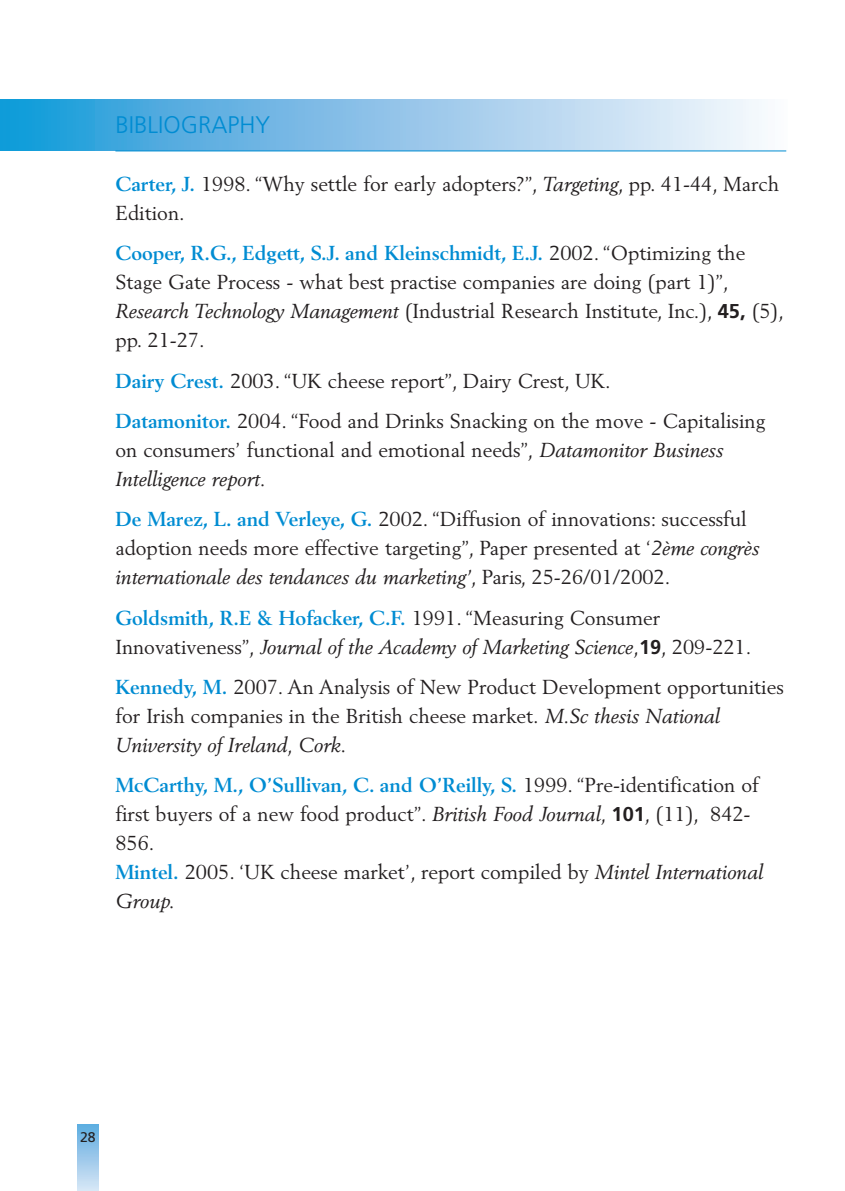
<style>
.page{position:relative;width:845px;height:1191px;background:#fff}
.page>*{position:absolute;margin:0;border:0;box-sizing:border-box;transform-origin:0 0}
.t1{font:300 24px "Frutiger";color:#008cd2}
.t2{font:20px/29px "Berling";color:#231f20}
.t3{font:14px "Frutiger";color:#231f20}
.s1{font-weight:700;color:#008cd2}
.s2{font-style:italic}
.s3{font-family:"Frutiger";font-weight:700}
</style>
<div class="page">
<div style="left:77px;top:1125px;width:21px;height:66px;background:linear-gradient(to bottom,#5face0,#d6e6f6)"></div>
<svg style="left:0;top:100px;width:787px;height:51px;background:#8dc6e9"></svg>
<hr style="left:115px;top:150px;width:671px;height:1px;background:#008cd2">
<p class="t1" style="left:115px;top:115px;width:156px">BIBLIOGRAPHY</p>
<p class="t2" style="left:115px;top:171px;width:665px"><span class="s1">Carter, J.</span> 1998. “Why settle for early adopters?”, <span class="s2">Targeting</span>, pp. 41-44, March<br>Edition.</p>
<p class="t2" style="left:115px;top:240px;width:670px"><span class="s1">Cooper, R.G., Edgett, S.J. and Kleinschmidt, E.J.</span> 2002. “Optimizing the Stage Gate Process - what best practise companies are doing (part 1)”, <span class="s2">Research Technology Management</span> (Industrial Research Institute, Inc.), <span class="s3">45,</span> (5), pp. 21-27.</p>
<p class="t2" style="left:115px;top:362px;width:651px;line-height:40.4px"><span class="s1">Dairy Crest.</span> 2003. “UK cheese report”, Dairy Crest, UK.<br><span class="s1">Datamonitor.</span> 2004. “Food and Drinks Snacking on the move - Capitalising</p>
<p class="t2" style="left:115px;top:437px;width:609px">on consumers’ functional and emotional needs”, <span class="s2">Datamonitor Business<br>Intelligence report.</span></p>
<p class="t2" style="left:115px;top:506px;width:645px"><span class="s1">De Marez, L. and Verleye, G.</span> 2002. “Diffusion of innovations: successful adoption needs more effective targeting”, Paper presented at ‘<span class="s2">2ème congrès internationale des tendances du marketing’</span>, Paris, 25-26/01/2002.</p>
<p class="t2" style="left:115px;top:604px;width:637px"><span class="s1">Goldsmith, R.E &amp; Hofacker, C.F.</span> 1991. “Measuring Consumer<br>Innovativeness”, <span class="s2">Journal of the Academy of Marketing Science</span>,<span class="s3">19</span>, 209-221.</p>
<p class="t2" style="left:115px;top:674px;width:670px"><span class="s1">Kennedy, M.</span> 2007. An Analysis of New Product Development opportunities for Irish companies in the British cheese market. <span class="s2">M.Sc thesis National<br>University of Ireland, Cork.</span></p>
<p class="t2" style="left:115px;top:772px;width:649px"><span class="s1">McCarthy, M., O’Sullivan, C. and O’Reilly, S.</span> 1999. “Pre-identification of first buyers of a new food product”. <span class="s2">British Food Journal</span>, <span class="s3">101</span>, (11), 842- 856.<br><span class="s1">Mintel.</span> 2005. ‘UK cheese market’, report compiled by <span class="s2">Mintel International Group.</span></p>
<p class="t3" style="left:80px;top:1131px;width:17px">28</p>
</div>
